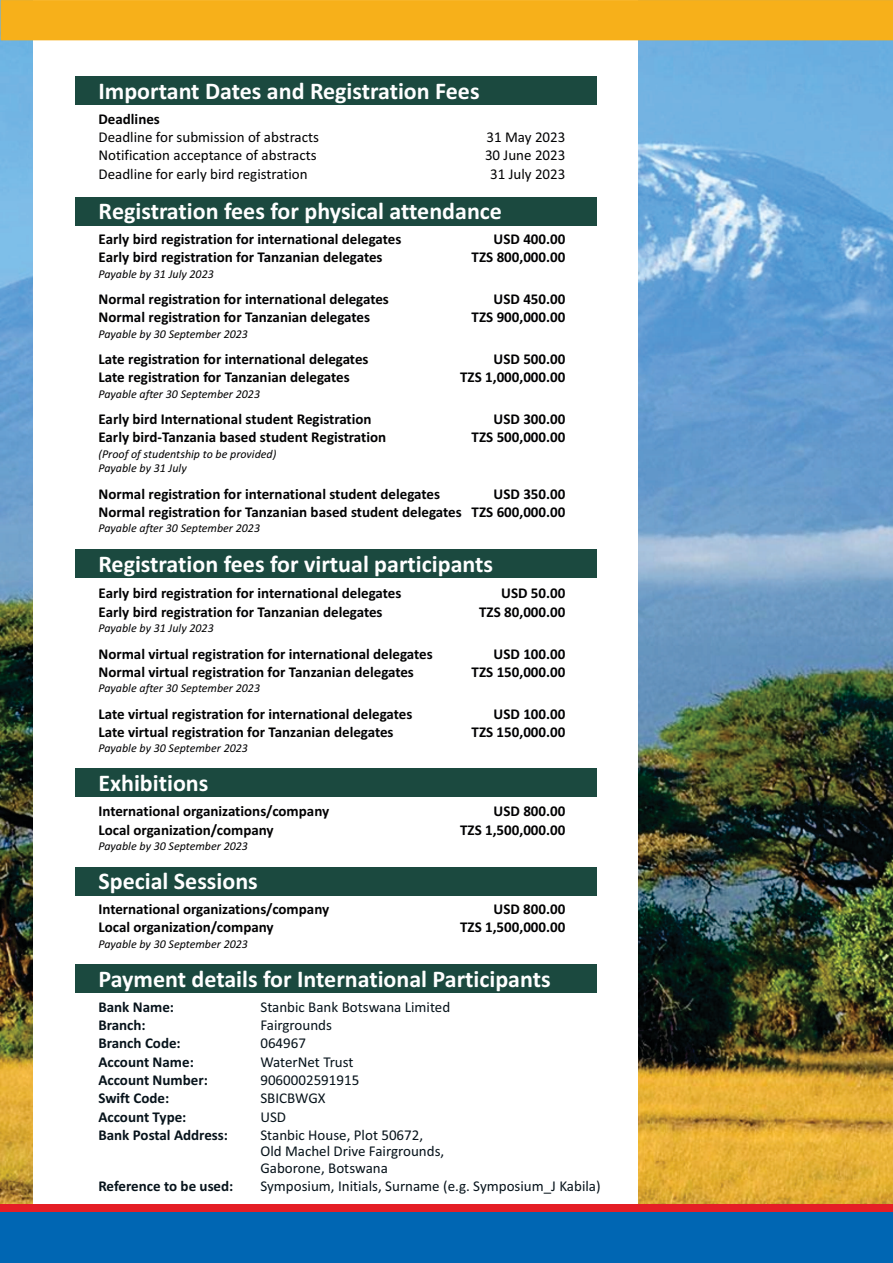
<style>
.page{position:relative;width:893px;height:1263px;background:#fff}
.page>*{position:absolute;margin:0;border:0;box-sizing:border-box;transform-origin:0 0}
.t1{font:700 24px "Calibri";color:#fff}
.t2{font:700 15px/18.3px "Calibri";color:#020203;text-align:right}
.t3{font:15px/16.5px "Calibri";color:#07131b}
.t4{font:15px "Calibri";color:#020203}
.t5{font:700 15px "Calibri";color:#07131b}
.t6{font:italic 12px/14.7px "Calibri";color:#020203}
</style>
<div class="page">
<img style="left:1px;top:40px;width:892px;height:1164px">
<div style="left:34px;top:0;width:604px;height:1263px;background:#fff"></div>
<div style="left:1px;top:1204px;width:892px;height:59px;background:#0066b3"></div>
<div style="left:1px;top:1204px;width:892px;height:8px;background:#e51e26"></div>
<div style="left:1px;top:0;width:892px;height:40px;background:#f7b01a"></div>
<div style="left:75px;top:76px;width:521px;height:28px;background:#1b493f"></div>
<div style="left:76px;top:197px;width:521px;height:28px;background:#1b493f"></div>
<div style="left:76px;top:550px;width:521px;height:28px;background:#1b493f"></div>
<div style="left:76px;top:769px;width:521px;height:28px;background:#1b493f"></div>
<div style="left:75px;top:868px;width:521px;height:28px;background:#1b493f"></div>
<div style="left:76px;top:964px;width:521px;height:29px;background:#1b493f"></div>
<h1 class="t1" style="left:98px;top:81px;width:383px">Important Dates and Registration Fees</h1>
<p class="t2" style="left:98px;top:111px;width:63px">Deadlines</p>
<p class="t4" style="left:98px;top:131px;width:222px">Deadline for submission of abstracts</p>
<p class="t4" style="left:486px;top:131px;width:80px">31 May 2023</p>
<p class="t4" style="left:98px;top:149px;width:220px">Notification acceptance of abstracts</p>
<p class="t4" style="left:485px;top:149px;width:82px">30 June 2023</p>
<p class="t4" style="left:98px;top:167px;width:211px">Deadline for early bird registration</p>
<p class="t4" style="left:490px;top:167px;width:77px">31 July 2023</p>
<h1 class="t1" style="left:98px;top:201px;width:405px">Registration fees for physical attendance</h1>
<p class="t2" style="left:98px;top:231px;width:304px">Early bird registration for international delegates</p>
<p class="t2" style="left:494px;top:231px;width:73px">USD 400.00</p>
<p class="t2" style="left:98px;top:249px;width:286px">Early bird registration for Tanzanian delegates</p>
<p class="t2" style="left:472px;top:249px;width:95px">TZS 800,000.00</p>
<p class="t6" style="left:98px;top:267px;width:117px">Payable by 31 July 2023</p>
<p class="t2" style="left:98px;top:291px;width:292px">Normal registration for international delegates</p>
<p class="t2" style="left:494px;top:291px;width:73px">USD 450.00</p>
<p class="t2" style="left:98px;top:309px;width:273px">Normal registration for Tanzanian delegates</p>
<p class="t2" style="left:472px;top:309px;width:95px">TZS 900,000.00</p>
<p class="t6" style="left:98px;top:327px;width:151px">Payable by 30 September 2023</p>
<p class="t2" style="left:98px;top:351px;width:272px">Late registration for international delegates</p>
<p class="t2" style="left:494px;top:351px;width:73px">USD 500.00</p>
<p class="t2" style="left:98px;top:369px;width:253px">Late registration for Tanzanian delegates</p>
<p class="t2" style="left:460px;top:369px;width:107px">TZS 1,000,000.00</p>
<p class="t6" style="left:98px;top:387px;width:163px">Payable after 30 September 2023</p>
<p class="t2" style="left:98px;top:411px;width:275px">Early bird International student Registration</p>
<p class="t2" style="left:494px;top:411px;width:73px">USD 300.00</p>
<p class="t2" style="left:98px;top:429px;width:289px">Early bird-Tanzania based student Registration</p>
<p class="t2" style="left:472px;top:429px;width:95px">TZS 500,000.00</p>
<p class="t6" style="left:98px;top:447px;width:179px">(Proof of studentship to be provided)<br>Payable by 31 July</p>
<p class="t2" style="left:98px;top:486px;width:343px">Normal registration for international student delegates</p>
<p class="t2" style="left:98px;top:486px;width:468px">USD 350.00<br>Normal registration for Tanzanian based student delegates TZS 600,000.00</p>
<p class="t6" style="left:98px;top:522px;width:163px">Payable after 30 September 2023</p>
<h1 class="t1" style="left:98px;top:553px;width:396px">Registration fees for virtual participants</h1>
<p class="t2" style="left:98px;top:586px;width:304px">Early bird registration for international delegates</p>
<p class="t2" style="left:501px;top:586px;width:66px">USD 50.00</p>
<p class="t2" style="left:98px;top:604px;width:286px">Early bird registration for Tanzanian delegates</p>
<p class="t2" style="left:479px;top:604px;width:88px">TZS 80,000.00</p>
<p class="t6" style="left:98px;top:622px;width:117px">Payable by 31 July 2023</p>
<p class="t2" style="left:98px;top:646px;width:336px">Normal virtual registration for international delegates</p>
<p class="t2" style="left:494px;top:646px;width:73px">USD 100.00</p>
<p class="t2" style="left:98px;top:664px;width:317px">Normal virtual registration for Tanzanian delegates</p>
<p class="t2" style="left:472px;top:664px;width:95px">TZS 150,000.00</p>
<p class="t6" style="left:98px;top:682px;width:163px">Payable after 30 September 2023</p>
<p class="t2" style="left:98px;top:706px;width:315px">Late virtual registration for international delegates</p>
<p class="t2" style="left:494px;top:706px;width:73px">USD 100.00</p>
<p class="t2" style="left:98px;top:724px;width:297px">Late virtual registration for Tanzanian delegates</p>
<p class="t2" style="left:472px;top:724px;width:95px">TZS 150,000.00</p>
<p class="t6" style="left:98px;top:742px;width:151px">Payable by 30 September 2023</p>
<h1 class="t1" style="left:98px;top:773px;width:111px">Exhibitions</h1>
<p class="t2" style="left:98px;top:803px;width:232px">International organizations/company</p>
<p class="t2" style="left:494px;top:803px;width:73px">USD 800.00</p>
<p class="t2" style="left:98px;top:822px;width:177px">Local organization/company</p>
<p class="t2" style="left:460px;top:822px;width:107px">TZS 1,500,000.00</p>
<p class="t6" style="left:98px;top:840px;width:151px">Payable by 30 September 2023</p>
<h1 class="t1" style="left:98px;top:871px;width:161px">Special Sessions</h1>
<p class="t2" style="left:98px;top:901px;width:232px">International organizations/company</p>
<p class="t2" style="left:494px;top:901px;width:73px">USD 800.00</p>
<p class="t2" style="left:98px;top:919px;width:177px">Local organization/company</p>
<p class="t2" style="left:460px;top:919px;width:107px">TZS 1,500,000.00</p>
<p class="t6" style="left:98px;top:937px;width:151px">Payable by 30 September 2023</p>
<h1 class="t1" style="left:98px;top:969px;width:454px">Payment details for International Participants</h1>
<p class="t5" style="left:98px;top:1000px;width:77px">Bank Name:</p>
<p class="t3" style="left:260px;top:1000px;width:191px">Stanbic Bank Botswana Limited</p>
<p class="t5" style="left:98px;top:1019px;width:49px">Branch:</p>
<p class="t3" style="left:260px;top:1018px;width:73px">Fairgrounds</p>
<p class="t5" style="left:98px;top:1037px;width:84px">Branch Code:</p>
<p class="t3" style="left:260px;top:1036px;width:47px">064967</p>
<p class="t5" style="left:98px;top:1055px;width:97px">Account Name:</p>
<p class="t3" style="left:260px;top:1055px;width:95px">WaterNet Trust</p>
<p class="t5" style="left:98px;top:1074px;width:111px">Account Number:</p>
<p class="t3" style="left:260px;top:1073px;width:100px">9060002591915</p>
<p class="t5" style="left:98px;top:1092px;width:72px">Swift Code:</p>
<p class="t3" style="left:260px;top:1091px;width:67px">SBICBWGX</p>
<p class="t5" style="left:98px;top:1110px;width:90px">Account Type:</p>
<p class="t3" style="left:260px;top:1110px;width:27px">USD</p>
<p class="t5" style="left:98px;top:1129px;width:131px">Bank Postal Address:</p>
<p class="t3" style="left:260px;top:1128px;width:185px">Stanbic House, Plot 50672,<br>Old Machel Drive Fairgrounds,<br>Gaborone, Botswana</p>
<p class="t5" style="left:98px;top:1180px;width:137px">Reference to be used:</p>
<p class="t3" style="left:260px;top:1179px;width:342px">Symposium, Initials, Surname (e.g. Symposium_J Kabila)</p>
</div>
